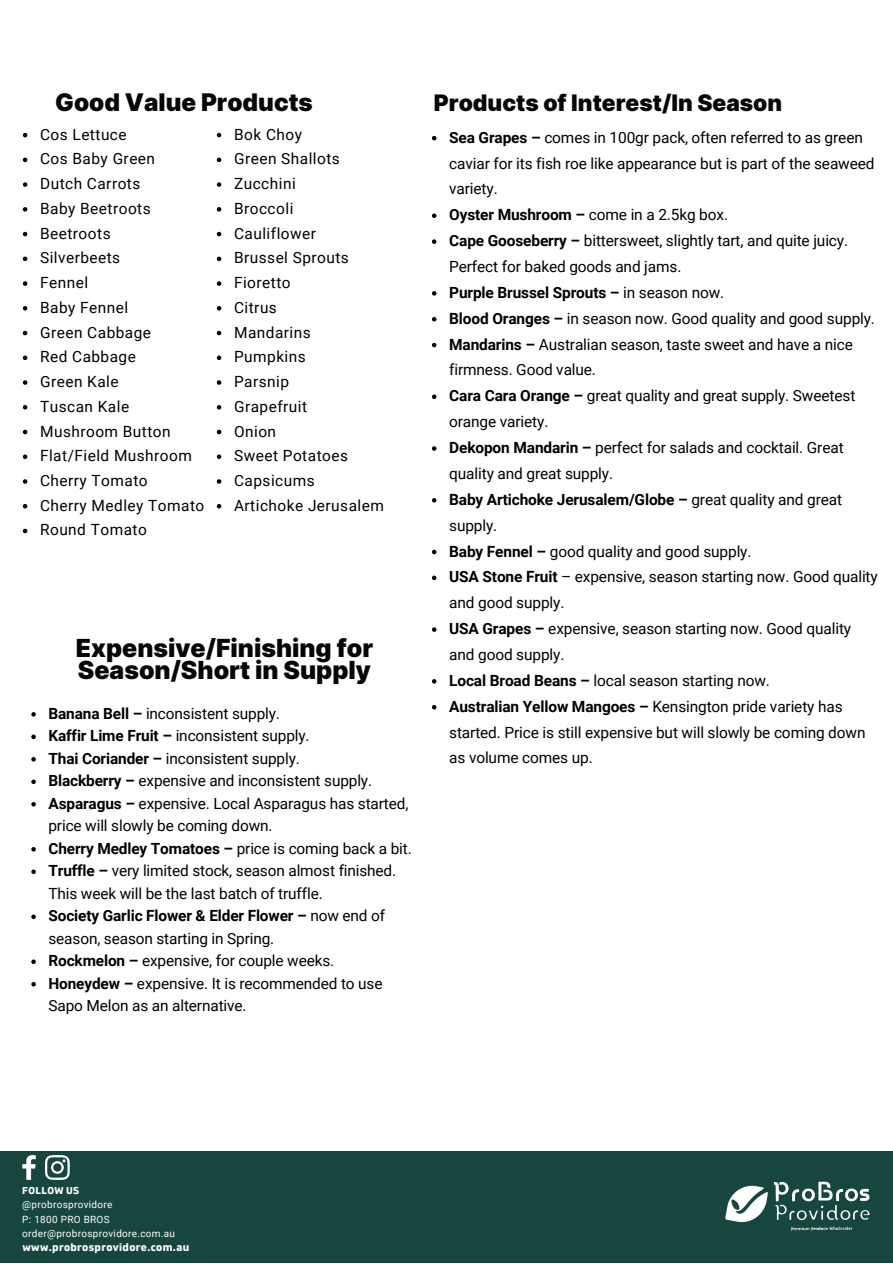
<style>
.page{position:relative;width:893px;height:1264px;background:#fff}
.page>*{position:absolute;margin:0;border:0;box-sizing:border-box;transform-origin:0 0}
.t1{font:900 24.9px/21.9px "Inter";color:#050707}
.t2{font:900 24.3px "Inter";color:#050707}
.t3{font:900 22.8px "Inter";color:#050707}
.t4{font:15.45px/25.8px "Roboto";letter-spacing:-.01em;color:#000}
.t5{font:15.45px "Roboto";letter-spacing:.03em;color:#000}
.t6{font:700 15.45px/25.8px "Roboto";letter-spacing:-.01em;color:#000}
.t7{font:700 11.25px "Gilam";letter-spacing:.03em;color:#fff}
.t8{font:9.9px "Roboto";letter-spacing:.03em;color:#fff}
.t9{font:700 9.9px "Gilam";letter-spacing:.03em;color:#fff}
.s1{font-weight:700}
.s2{font-weight:400}
</style>
<div class="page">
<div style="left:0;top:1150px;width:892px;height:112px;background:#17463e"></div>
<svg style="left:45px;top:1155px;width:25px;height:24px"></svg>
<svg style="left:22px;top:1155px;width:14px;height:24px"></svg>
<img style="left:725px;top:1181px;width:145px;height:51px">
<svg style="left:23px;top:133px;width:4px;height:4px"></svg>
<svg style="left:23px;top:158px;width:4px;height:4px"></svg>
<svg style="left:23px;top:182px;width:4px;height:5px"></svg>
<svg style="left:23px;top:207px;width:4px;height:4px"></svg>
<svg style="left:23px;top:232px;width:4px;height:4px"></svg>
<svg style="left:23px;top:256px;width:4px;height:5px"></svg>
<svg style="left:23px;top:281px;width:4px;height:5px"></svg>
<svg style="left:23px;top:306px;width:4px;height:4px"></svg>
<svg style="left:23px;top:331px;width:4px;height:4px"></svg>
<svg style="left:23px;top:355px;width:4px;height:5px"></svg>
<svg style="left:23px;top:380px;width:4px;height:5px"></svg>
<svg style="left:23px;top:405px;width:4px;height:4px"></svg>
<svg style="left:23px;top:430px;width:4px;height:4px"></svg>
<svg style="left:23px;top:454px;width:4px;height:5px"></svg>
<svg style="left:23px;top:479px;width:4px;height:5px"></svg>
<svg style="left:23px;top:504px;width:4px;height:4px"></svg>
<svg style="left:23px;top:528px;width:4px;height:5px"></svg>
<svg style="left:217px;top:133px;width:4px;height:4px"></svg>
<svg style="left:217px;top:158px;width:4px;height:4px"></svg>
<svg style="left:217px;top:182px;width:4px;height:5px"></svg>
<svg style="left:217px;top:207px;width:4px;height:4px"></svg>
<svg style="left:217px;top:232px;width:4px;height:4px"></svg>
<svg style="left:217px;top:256px;width:4px;height:5px"></svg>
<svg style="left:217px;top:281px;width:4px;height:5px"></svg>
<svg style="left:217px;top:306px;width:4px;height:4px"></svg>
<svg style="left:217px;top:331px;width:4px;height:4px"></svg>
<svg style="left:217px;top:355px;width:4px;height:5px"></svg>
<svg style="left:217px;top:380px;width:4px;height:5px"></svg>
<svg style="left:217px;top:405px;width:4px;height:4px"></svg>
<svg style="left:217px;top:430px;width:4px;height:4px"></svg>
<svg style="left:217px;top:454px;width:4px;height:5px"></svg>
<svg style="left:217px;top:479px;width:4px;height:5px"></svg>
<svg style="left:217px;top:504px;width:4px;height:4px"></svg>
<svg style="left:432px;top:136px;width:4px;height:4px"></svg>
<svg style="left:432px;top:213px;width:4px;height:5px"></svg>
<svg style="left:432px;top:239px;width:4px;height:5px"></svg>
<svg style="left:432px;top:291px;width:4px;height:4px"></svg>
<svg style="left:432px;top:317px;width:4px;height:4px"></svg>
<svg style="left:432px;top:343px;width:4px;height:4px"></svg>
<svg style="left:432px;top:394px;width:4px;height:5px"></svg>
<svg style="left:432px;top:446px;width:4px;height:5px"></svg>
<svg style="left:432px;top:498px;width:4px;height:4px"></svg>
<svg style="left:432px;top:549px;width:4px;height:5px"></svg>
<svg style="left:432px;top:575px;width:4px;height:5px"></svg>
<svg style="left:432px;top:627px;width:4px;height:5px"></svg>
<svg style="left:432px;top:679px;width:4px;height:4px"></svg>
<svg style="left:432px;top:705px;width:4px;height:4px"></svg>
<svg style="left:31px;top:712px;width:5px;height:4px"></svg>
<svg style="left:31px;top:734px;width:5px;height:5px"></svg>
<svg style="left:31px;top:757px;width:5px;height:4px"></svg>
<svg style="left:31px;top:779px;width:5px;height:5px"></svg>
<svg style="left:31px;top:802px;width:5px;height:4px"></svg>
<svg style="left:31px;top:847px;width:5px;height:4px"></svg>
<svg style="left:31px;top:869px;width:5px;height:5px"></svg>
<svg style="left:31px;top:914px;width:5px;height:5px"></svg>
<svg style="left:31px;top:959px;width:5px;height:5px"></svg>
<svg style="left:31px;top:982px;width:5px;height:4px"></svg>
<p class="t2" style="left:55px;top:87px;width:259px">Good Value Products</p>
<p class="t3" style="left:434px;top:89px;width:350px">Products of Interest/In Season</p>
<p class="t4" style="left:449px;top:124px;width:427px"><span class="s1">Sea Grapes –</span> comes in 100gr pack, often referred to as green caviar for its fish roe like appearance but is part of the seaweed variety.</p>
<p class="t4" style="left:449px;top:202px;width:280px"><span class="s1">Oyster Mushroom –</span> come in a 2.5kg box.</p>
<p class="t4" style="left:449px;top:228px;width:400px"><span class="s1">Cape Gooseberry –</span> bittersweet, slightly tart, and quite juicy.<br>Perfect for baked goods and jams.</p>
<p class="t6" style="left:449px;top:280px;width:276px">Purple Brussel Sprouts – <span class="s2">in season now.</span></p>
<p class="t4" style="left:449px;top:305px;width:427px"><span class="s1">Blood Oranges –</span> in season now. Good quality and good supply.</p>
<p class="t4" style="left:449px;top:331px;width:405px"><span class="s1">Mandarins –</span> Australian season, taste sweet and have a nice firmness. Good value.</p>
<p class="t4" style="left:449px;top:383px;width:407px"><span class="s1">Cara Cara Orange –</span> great quality and great supply. Sweetest orange variety.</p>
<p class="t4" style="left:449px;top:435px;width:396px"><span class="s1">Dekopon Mandarin –</span> perfect for salads and cocktail. Great quality and great supply.</p>
<p class="t6" style="left:449px;top:486px;width:394px">Baby Artichoke Jerusalem/Globe – <span class="s2">great quality and great supply.</span></p>
<p class="t4" style="left:449px;top:538px;width:304px"><span class="s1">Baby Fennel –</span> good quality and good supply.</p>
<p class="t4" style="left:449px;top:564px;width:430px"><span class="s1">USA Stone Fruit</span> – expensive, season starting now. Good quality and good supply.</p>
<p class="t4" style="left:449px;top:616px;width:403px"><span class="s1">USA Grapes –</span> expensive, season starting now. Good quality and good supply.</p>
<p class="t4" style="left:449px;top:667px;width:322px"><span class="s1">Local Broad Beans –</span> local season starting now.</p>
<p class="t4" style="left:449px;top:693px;width:418px"><span class="s1">Australian Yellow Mangoes –</span> Kensington pride variety has started. Price is still expensive but will slowly be coming down as volume comes up.</p>
<p class="t4" style="left:234px;top:121px;width:69px">Bok Choy</p>
<p class="t5" style="left:234px;top:150px;width:107px">Green Shallots</p>
<p class="t5" style="left:234px;top:175px;width:63px">Zucchini</p>
<p class="t5" style="left:234px;top:199px;width:61px">Broccoli</p>
<p class="t5" style="left:234px;top:224px;width:83px">Cauliflower</p>
<p class="t5" style="left:234px;top:249px;width:116px">Brussel Sprouts</p>
<p class="t5" style="left:234px;top:274px;width:58px">Fioretto</p>
<p class="t4" style="left:234px;top:294px;width:44px">Citrus</p>
<p class="t5" style="left:234px;top:323px;width:78px">Mandarins</p>
<p class="t5" style="left:234px;top:348px;width:73px">Pumpkins</p>
<p class="t5" style="left:234px;top:373px;width:56px">Parsnip</p>
<p class="t5" style="left:234px;top:397px;width:74px">Grapefruit</p>
<p class="t4" style="left:234px;top:418px;width:44px">Onion</p>
<p class="t5" style="left:234px;top:447px;width:115px">Sweet Potatoes</p>
<p class="t5" style="left:234px;top:471px;width:82px">Capsicums</p>
<p class="t5" style="left:234px;top:496px;width:151px">Artichoke Jerusalem</p>
<p class="t5" style="left:40px;top:125px;width:88px">Cos Lettuce</p>
<p class="t5" style="left:40px;top:150px;width:116px">Cos Baby Green</p>
<p class="t5" style="left:40px;top:175px;width:102px">Dutch Carrots</p>
<p class="t5" style="left:40px;top:199px;width:112px">Baby Beetroots</p>
<p class="t5" style="left:40px;top:224px;width:72px">Beetroots</p>
<p class="t5" style="left:40px;top:249px;width:82px">Silverbeets</p>
<p class="t4" style="left:40px;top:270px;width:49px">Fennel</p>
<p class="t5" style="left:40px;top:298px;width:89px">Baby Fennel</p>
<p class="t5" style="left:40px;top:323px;width:112px">Green Cabbage</p>
<p class="t5" style="left:40px;top:348px;width:97px">Red Cabbage</p>
<p class="t5" style="left:40px;top:373px;width:80px">Green Kale</p>
<p class="t5" style="left:40px;top:397px;width:91px">Tuscan Kale</p>
<p class="t5" style="left:40px;top:422px;width:132px">Mushroom Button</p>
<p class="t5" style="left:40px;top:447px;width:153px">Flat/Field Mushroom</p>
<p class="t5" style="left:40px;top:471px;width:109px">Cherry Tomato</p>
<p class="t5" style="left:40px;top:496px;width:166px">Cherry Medley Tomato</p>
<p class="t5" style="left:40px;top:521px;width:108px">Round Tomato</p>
<p class="t1" style="left:76px;top:637px;width:299px">Expensive/Finishing for<br>Season/Short in Supply</p>
<p class="t4" style="left:48px;top:700px;width:233px"><span class="s1">Banana Bell –</span> inconsistent supply.</p>
<p class="t4" style="left:48px;top:723px;width:263px"><span class="s1">Kaffir Lime Fruit –</span> inconsistent supply.</p>
<p class="t4" style="left:48px;top:745px;width:253px"><span class="s1">Thai Coriander –</span> inconsistent supply.</p>
<p class="t4" style="left:48px;top:768px;width:325px"><span class="s1">Blackberry –</span> expensive and inconsistent supply.</p>
<p class="t4" style="left:48px;top:792px;width:361px;line-height:22.5px"><span class="s1">Asparagus –</span> expensive. Local Asparagus has started, price will slowly be coming down.</p>
<p class="t4" style="left:48px;top:835px;width:365px"><span class="s1">Cherry Medley Tomatoes –</span> price is coming back a bit.</p>
<p class="t4" style="left:48px;top:859px;width:349px;line-height:22.5px"><span class="s1">Truffle –</span> very limited stock, season almost finished.<br>This week will be the last batch of truffle.</p>
<p class="t4" style="left:48px;top:904px;width:338px;line-height:22.5px"><span class="s1">Society Garlic Flower &amp; Elder Flower –</span> now end of season, season starting in Spring.</p>
<p class="t4" style="left:48px;top:948px;width:287px"><span class="s1">Rockmelon –</span> expensive, for couple weeks.</p>
<p class="t4" style="left:48px;top:972px;width:335px;line-height:22.5px"><span class="s1">Honeydew –</span> expensive. It is recommended to use<br>Sapo Melon as an alternative.</p>
<p class="t9" style="left:22px;top:1184px;width:58px">FOLLOW US</p>
<p class="t8" style="left:22px;top:1199px;width:91px">@probrosprovidore</p>
<p class="t8" style="left:22px;top:1213px;width:89px">P: 1800 PRO BROS</p>
<p class="t8" style="left:22px;top:1227px;width:154px">order@probrosprovidore.com.au</p>
<p class="t7" style="left:22px;top:1240px;width:168px">www.probrosprovidore.com.au</p>
</div>
